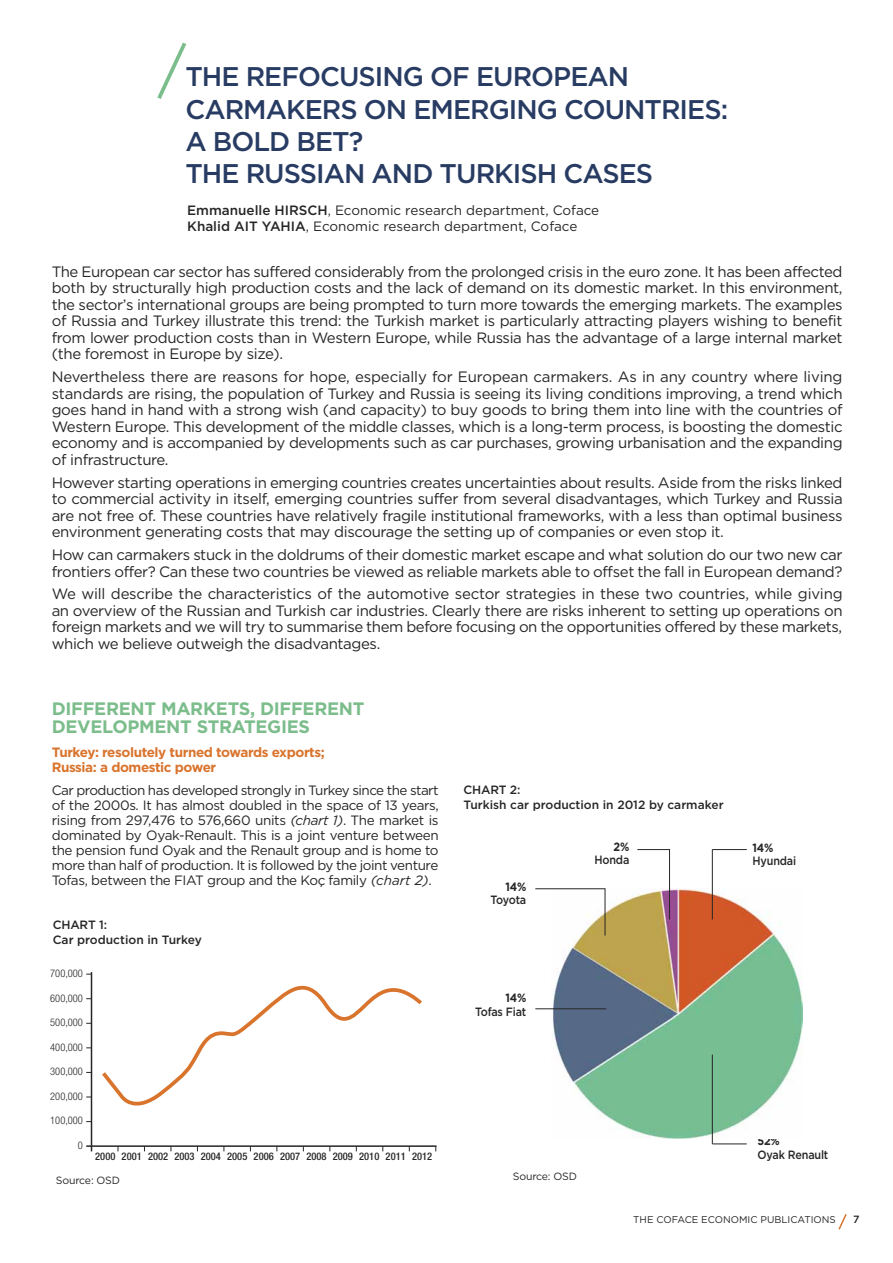
<style>
.page{position:relative;width:893px;height:1263px;background:#fff}
.page>*{position:absolute;margin:0;border:0;box-sizing:border-box;transform-origin:0 0}
.t1{font:500 27px/32.4px "Gotham";letter-spacing:-.035em;color:#283c63}
.t2{font:700 18px/18px "Gotham";letter-spacing:-.015em;color:#7cbd8c}
.t3{font:15px/16.5px "Gotham";letter-spacing:-.025em;color:#272627;text-align:justify}
.t4{font:13.5px/15px "Gotham";letter-spacing:-.015em;color:#272627}
.t5{font:700 13.5px/15px "Gotham";letter-spacing:-.03em;color:#d9742d}
.t6{font:500 12px/14.4px "Gotham";letter-spacing:-.015em;color:#272627}
.t7{font:500 12px "Gotham";letter-spacing:-.015em;color:#272627;scale:.9 1}
.t8{font:700 12px "Gotham";letter-spacing:-.015em;color:#272627;scale:.9 1}
.t9{font:500 condensed 10.5px "Helvetica Neue LT Std";color:#272627}
.t10{font:300 condensed 10.5px "Helvetica Neue LT Std";color:#272627}
.t11{font:10.5px "Gotham";letter-spacing:-.015em;color:#272627}
.t12{font:500 10.5px "Gotham";color:#272627}
.t13{font:9.75px "Gotham";color:#272627}
.s1{font-weight:500}
.s2{font-style:italic}
</style>
<div class="page">
<svg style="left:157px;top:42px;width:30px;height:57px"></svg>
<svg style="left:838px;top:1214px;width:9px;height:16px"></svg>
<hr style="left:86px;top:1145px;width:350px;height:2px;background:#272627">
<hr style="left:91px;top:972px;width:1px;height:179px;background:#272627">
<svg style="left:102px;top:985px;width:320px;height:121px"></svg>
<img style="left:552px;top:888px;width:250px;height:250px">
<hr style="left:712px;top:1054px;width:1px;height:90px;background:#272627">
<hr style="left:712px;top:849px;width:1px;height:70px;background:#272627">
<hr style="left:669px;top:849px;width:1px;height:70px;background:#272627">
<hr style="left:712px;top:1143px;width:35px;height:1px;background:#272627">
<hr style="left:712px;top:849px;width:35px;height:1px;background:#272627">
<hr style="left:637px;top:849px;width:33px;height:1px;background:#272627">
<hr style="left:605px;top:888px;width:1px;height:47px;background:#272627">
<hr style="left:535px;top:888px;width:70px;height:1px;background:#272627">
<hr style="left:535px;top:1008px;width:71px;height:1px;background:#272627">
<h1 class="t1" style="left:185px;top:61px;width:544px">THE REFOCUSING OF EUROPEAN<br>CARMAKERS ON EMERGING COUNTRIES:<br>A BOLD BET?<br>THE RUSSIAN AND TURKISH CASES</h1>
<p class="t4" style="left:187px;top:202px;width:414px;line-height:16.2px"><span class="s1">Emmanuelle HIRSCH</span>, Economic research department, Coface<br><span class="s1">Khalid AIT YAHIA</span>, Economic research department, Coface</p>
<p class="t3" style="left:52px;top:263px;width:792px">The European car sector has suffered considerably from the prolonged crisis in the euro zone. It has been affected both by structurally high production costs and the lack of demand on its domestic market. In this environment, the sector’s international groups are being prompted to turn more towards the emerging markets. The examples of Russia and Turkey illustrate this trend: the Turkish market is particularly attracting players wishing to benefit from lower production costs than in Western Europe, while Russia has the advantage of a large internal market (the foremost in Europe by size).</p>
<p class="t3" style="left:52px;top:369px;width:792px">Nevertheless there are reasons for hope, especially for European carmakers. As in any country where living standards are rising, the population of Turkey and Russia is seeing its living conditions improving, a trend which goes hand in hand with a strong wish (and capacity) to buy goods to bring them into line with the countries of Western Europe. This development of the middle classes, which is a long-term process, is boosting the domestic economy and is accompanied by developments such as car purchases, growing urbanisation and the expanding of infrastructure.</p>
<p class="t3" style="left:52px;top:474px;width:792px">However starting operations in emerging countries creates uncertainties about results. Aside from the risks linked to commercial activity in itself, emerging countries suffer from several disadvantages, which Turkey and Russia are not free of. These countries have relatively fragile institutional frameworks, with a less than optimal business environment generating costs that may discourage the setting up of companies or even stop it.</p>
<p class="t3" style="left:52px;top:547px;width:792px">How can carmakers stuck in the doldrums of their domestic market escape and what solution do our two new car frontiers offer? Can these two countries be viewed as reliable markets able to offset the fall in European demand?</p>
<p class="t3" style="left:52px;top:586px;width:792px">We will describe the characteristics of the automotive sector strategies in these two countries, while giving an overview of the Russian and Turkish car industries. Clearly there are risks inherent to setting up operations on foreign markets and we will try to summarise them before focusing on the opportunities offered by these markets, which we believe outweigh the disadvantages.</p>
<p class="t2" style="left:52px;top:700px;width:314px">DIFFERENT MARKETS, DIFFERENT<br>DEVELOPMENT STRATEGIES</p>
<p class="t5" style="left:52px;top:744px;width:275px">Turkey: resolutely turned towards exports;<br>Russia: a domestic power</p>
<p class="t4" style="left:52px;top:783px;width:389px;text-align:justify">Car production has developed strongly in Turkey since the start of the 2000s. It has almost doubled in the space of 13 years, rising from 297,476 to 576,660 units <span class="s2">(chart 1)</span>. The market is dominated by Oyak-Renault. This is a joint venture between the pension fund Oyak and the Renault group and is home to more than half of production. It is followed by the joint venture Tofas, between the FIAT group and the Koç family <span class="s2">(chart 2)</span>.</p>
<p class="t6" style="left:53px;top:918px;width:151px">CHART 1:<br>Car production in Turkey</p>
<p class="t10" style="left:50px;top:969px;width:34px">700,000</p>
<p class="t10" style="left:50px;top:994px;width:34px">600,000</p>
<p class="t10" style="left:50px;top:1018px;width:34px">500,000</p>
<p class="t10" style="left:50px;top:1043px;width:34px">400,000</p>
<p class="t10" style="left:50px;top:1067px;width:34px">300,000</p>
<p class="t10" style="left:50px;top:1092px;width:34px">200,000</p>
<p class="t10" style="left:50px;top:1116px;width:34px">100,000</p>
<p class="t10" style="left:78px;top:1141px;width:7px">0</p>
<p class="t11" style="left:56px;top:1174px;width:66px">Source: OSD</p>
<p class="t9" style="left:95px;top:1152px;width:338px">2000 2001 2002 2003 2004 2005 2006 2007 2008 2009 2010 2011 2012</p>
<p class="t6" style="left:463px;top:783px;width:262px">CHART 2:<br>Turkish car production in 2012 by carmaker</p>
<p class="t8" style="left:505px;top:879px;width:25px">14%</p>
<p class="t7" style="left:491px;top:893px;width:41px">Toyota</p>
<p class="t8" style="left:613px;top:840px;width:19px">2%</p>
<p class="t7" style="left:594px;top:853px;width:40px">Honda</p>
<p class="t8" style="left:752px;top:840px;width:25px">14%</p>
<p class="t7" style="left:752px;top:854px;width:50px">Hyundai</p>
<p class="t8" style="left:505px;top:991px;width:25px">14%</p>
<p class="t7" style="left:475px;top:1004px;width:58px">Tofas Fiat</p>
<p class="t11" style="left:513px;top:1171px;width:66px">Source: OSD</p>
<p class="t8" style="left:757px;top:1134px;width:26px">52%</p>
<p class="t7" style="left:757px;top:1147px;width:80px">Oyak Renault</p>
<p class="t13" style="left:633px;top:1214px;width:204px">THE COFACE ECONOMIC PUBLICATIONS</p>
<p class="t12" style="left:853px;top:1213px;width:8px">7</p>
</div>
